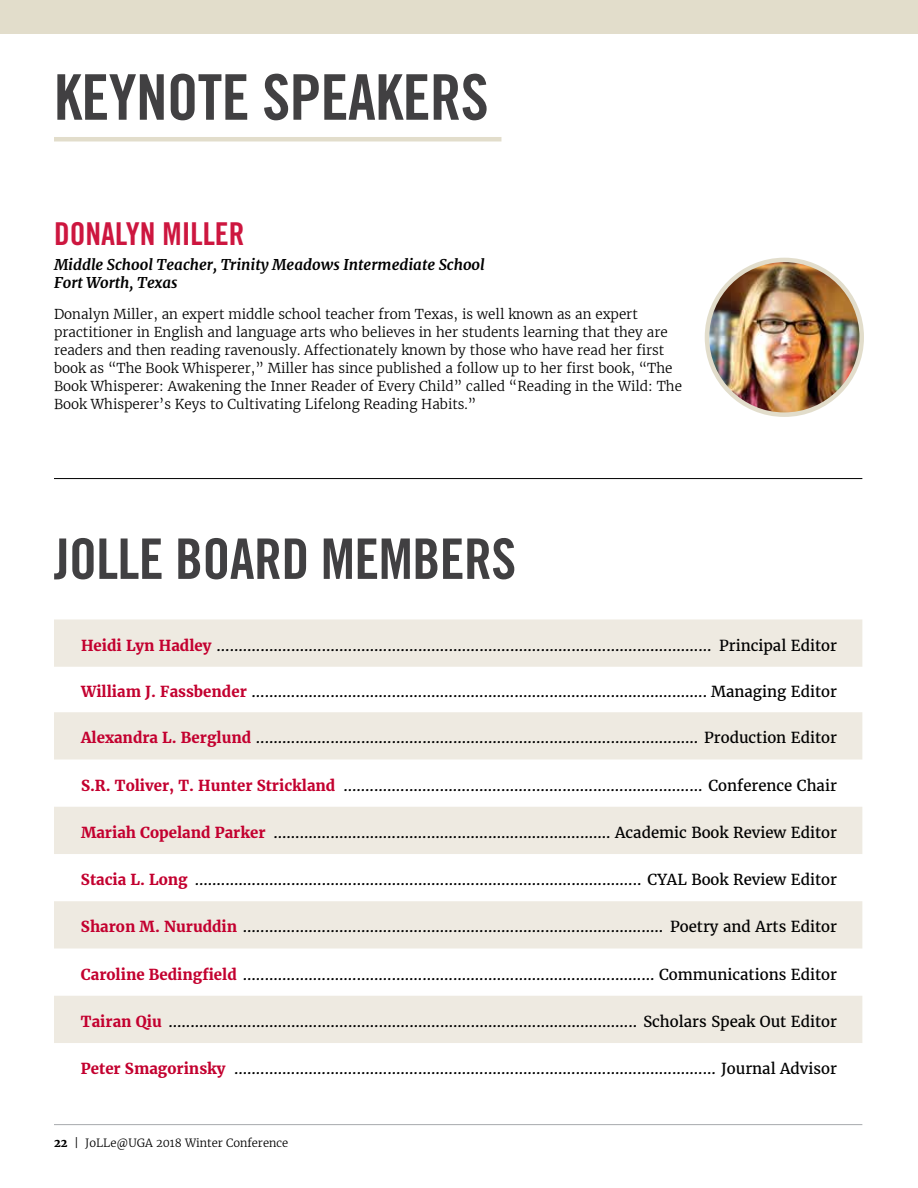
<style>
.page{position:relative;width:918px;height:1188px;background:#fff}
.page>*{position:absolute;margin:0;border:0;box-sizing:border-box;transform-origin:0 0}
.t1{font:63px "Trade Gothic LT Std Bd Cn 20";letter-spacing:-.01em;color:#414042}
.t2{font:55.95px "Trade Gothic LT Std Bd Cn 20";letter-spacing:-.01em;color:#414042}
.t3{font:31.5px "Trade Gothic LT Std Bd Cn 20";color:#cd163f}
.t4{font:15px "Merriweather";color:#000}
.t5{font:italic 700 15px/18px "Merriweather";color:#000}
.t6{font:300 13.5px/18px "Merriweather";color:#000}
.t7{font:300 11.25px "Merriweather";color:#000}
.s1{font-weight:700;color:#c3002f}
.s2{font-weight:700}
</style>
<div class="page">
<hr style="left:54px;top:1124px;width:808px;height:1px;background:#a7a9ac">
<div style="left:0;top:0;width:918px;height:34px;background:#e2ddcb"></div>
<img style="left:707px;top:260px;width:155px;height:155px;border-radius:77px">
<div style="left:705px;top:258px;width:159px;height:159px;border:4px solid #e2ddcb;border-radius:50%"></div>
<svg style="left:54px;top:620px;width:808px;height:423px;fill:#eeeae1"></svg>
<hr style="left:54px;top:137px;width:447px;height:4px;background:#e2ddcb">
<hr style="left:54px;top:478px;width:808px;height:1px;background:#000">
<h1 class="t1" style="left:54px;top:59px;width:436px">KEYNOTE SPEAKERS</h1>
<h3 class="t3" style="left:54px;top:214px;width:192px">DONALYN MILLER</h3>
<p class="t5" style="left:54px;top:255px;width:432px">Middle School Teacher, Trinity Meadows Intermediate School<br>Fort Worth, Texas</p>
<p class="t6" style="left:54px;top:305px;width:630px">Donalyn Miller, an expert middle school teacher from Texas, is well known as an expert practitioner in English and language arts who believes in her students learning that they are readers and then reading ravenously. Affectionately known by those who have read her first book as “The Book Whisperer,” Miller has since published a follow up to her first book, “The Book Whisperer: Awakening the Inner Reader of Every Child” called “Reading in the Wild: The Book Whisperer’s Keys to Cultivating Lifelong Reading Habits.”</p>
<h2 class="t2" style="left:54px;top:525px;width:464px">JOLLE BOARD MEMBERS</h2>
<p class="t4" style="left:81px;top:635px;width:757px"><span class="s1">Heidi Lyn Hadley</span> ................................................................................................................. Principal Editor</p>
<p class="t4" style="left:81px;top:681px;width:757px"><span class="s1">William J. Fassbender</span> ........................................................................................................ Managing Editor</p>
<p class="t4" style="left:81px;top:728px;width:757px"><span class="s1">Alexandra L. Berglund</span> ..................................................................................................... Production Editor</p>
<p class="t4" style="left:81px;top:775px;width:757px"><span class="s1">S.R. Toliver, T. Hunter Strickland</span> .................................................................................. Conference Chair</p>
<p class="t4" style="left:81px;top:822px;width:757px"><span class="s1">Mariah Copeland Parker</span> ............................................................................. Academic Book Review Editor</p>
<p class="t4" style="left:81px;top:870px;width:757px"><span class="s1">Stacia L. Long</span> ...................................................................................................... CYAL Book Review Editor</p>
<p class="t4" style="left:81px;top:917px;width:757px"><span class="s1">Sharon M. Nuruddin</span> ................................................................................................ Poetry and Arts Editor</p>
<p class="t4" style="left:81px;top:964px;width:757px"><span class="s1">Caroline Bedingfield</span> .............................................................................................. Communications Editor</p>
<p class="t4" style="left:81px;top:1011px;width:757px"><span class="s1">Tairan Qiu</span> ........................................................................................................... Scholars Speak Out Editor</p>
<p class="t4" style="left:81px;top:1059px;width:757px"><span class="s1">Peter Smagorinsky</span> .............................................................................................................. Journal Advisor</p>
<p class="t7" style="left:54px;top:1135px;width:236px"><span class="s2">22</span> | JoLLe@UGA 2018 Winter Conference</p>
</div>
